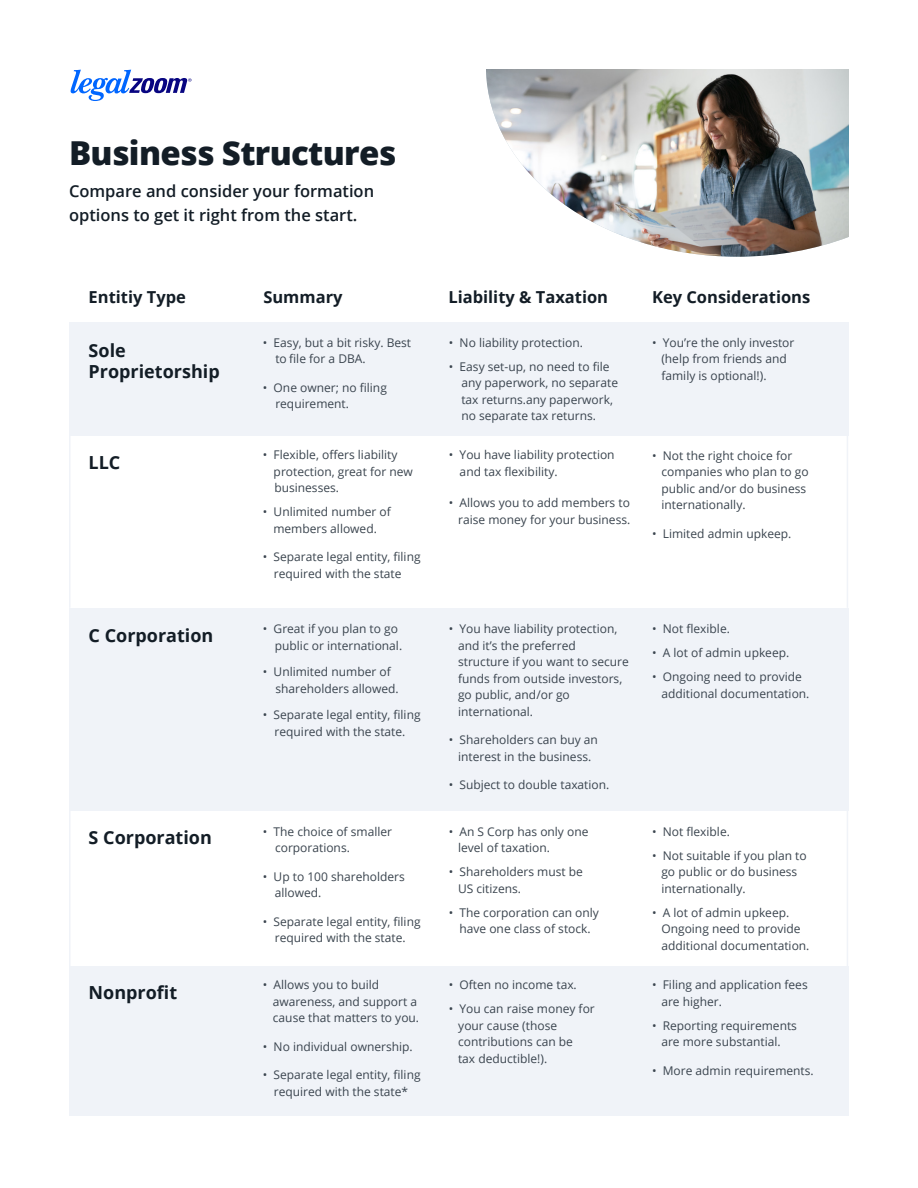
<style>
.page{position:relative;width:918px;height:1188px;background:#fff}
.page>*{position:absolute;margin:0;border:0;box-sizing:border-box;transform-origin:0 0}
.t1{font:800 33px "Open Sans";letter-spacing:-.02em;color:#131d26}
.t2{font:700 18px "Open Sans";color:#131d26}
.t3{font:600 16.5px "Open Sans";color:#131d26}
.t4{font:700 16.5px "Open Sans";color:#131d26}
.t5{font:12px/16.5px "Open Sans";color:#3a444e}
</style>
<div class="page">
<div style="left:69px;top:966px;width:779px;height:149px;background:#f0f3f8"></div>
<div style="left:69px;top:608px;width:779px;height:202px;background:#f0f3f8"></div>
<div style="left:69px;top:323px;width:779px;height:113px;background:#f0f3f8"></div>
<svg style="left:70px;top:70px;width:122px;height:31px"></svg>
<hr style="left:69px;top:436px;width:1px;height:172px;background:#f0f3f8">
<hr style="left:847px;top:436px;width:1px;height:172px;background:#f0f3f8">
<hr style="left:69px;top:810px;width:1px;height:156px;background:#f0f3f8">
<hr style="left:847px;top:810px;width:1px;height:156px;background:#f0f3f8">
<img style="left:486px;top:69px;width:363px;height:188px">
<p class="t1" style="left:69px;top:128px;width:329px">Business Structures</p>
<p class="t3" style="left:69px;top:180px;width:307px">Compare and consider your formation</p>
<p class="t3" style="left:69px;top:204px;width:290px">options to get it right from the start.</p>
<p class="t4" style="left:89px;top:285px;width:99px">Entitiy Type</p>
<p class="t4" style="left:263px;top:285px;width:81px">Summary</p>
<p class="t4" style="left:448px;top:285px;width:161px">Liability &amp; Taxation</p>
<p class="t4" style="left:652px;top:285px;width:160px">Key Considerations</p>
<p class="t2" style="left:89px;top:338px;width:39px">Sole</p>
<p class="t2" style="left:89px;top:359px;width:133px">Proprietorship</p>
<p class="t5" style="left:449px;top:334px;width:136px">• No liability protection.</p>
<p class="t5" style="left:461px;top:358px;width:158px;text-indent:-12px">• Easy set-up, no need to file any paperwork, no separate tax returns.any paperwork,</p>
<p class="t5" style="left:461px;top:407px;width:136px">no separate tax returns.</p>
<p class="t5" style="left:460px;top:446px;width:157px;text-indent:-11px">• You have liability protection and tax flexibility.</p>
<p class="t5" style="left:449px;top:494px;width:183px;text-align:right">• Allows you to add members to raise money for your business.</p>
<p class="t5" style="left:652px;top:334px;width:144px">• You’re the only investor</p>
<p class="t5" style="left:661px;top:350px;width:127px">(help from friends and</p>
<p class="t5" style="left:661px;top:367px;width:107px">family is optional!).</p>
<p class="t5" style="left:263px;top:334px;width:150px">• Easy, but a bit risky. Best</p>
<p class="t5" style="left:275px;top:350px;width:92px">to file for a DBA.</p>
<p class="t5" style="left:263px;top:379px;width:126px">• One owner; no filing</p>
<p class="t5" style="left:275px;top:395px;width:75px">requirement.</p>
<p class="t5" style="left:274px;top:446px;width:141px;text-indent:-11px">• Flexible, offers liability protection, great for new businesses.</p>
<p class="t5" style="left:263px;top:503px;width:129px">• Unlimited number of</p>
<p class="t5" style="left:273px;top:520px;width:105px">members allowed.</p>
<p class="t5" style="left:274px;top:548px;width:148px;text-indent:-11px">• Separate legal entity, filing required with the state</p>
<p class="t5" style="left:661px;top:447px;width:149px;text-indent:-9px">• Not the right choice for companies who plan to go public and/or do business internationally.</p>
<p class="t5" style="left:652px;top:525px;width:141px">• Limited admin upkeep.</p>
<p class="t2" style="left:89px;top:450px;width:33px">LLC</p>
<p class="t2" style="left:89px;top:623px;width:126px">C Corporation</p>
<p class="t2" style="left:89px;top:825px;width:125px">S Corporation</p>
<p class="t2" style="left:89px;top:980px;width:90px">Nonprofit</p>
<p class="t5" style="left:263px;top:620px;width:137px">• Great if you plan to go</p>
<p class="t5" style="left:275px;top:637px;width:129px">public or international.</p>
<p class="t5" style="left:263px;top:663px;width:129px">• Unlimited number of</p>
<p class="t5" style="left:275px;top:680px;width:125px">shareholders allowed.</p>
<p class="t5" style="left:263px;top:706px;width:159px;text-align:center">• Separate legal entity, filing required with the state.</p>
<p class="t5" style="left:263px;top:823px;width:131px">• The choice of smaller</p>
<p class="t5" style="left:275px;top:839px;width:76px">corporations.</p>
<p class="t5" style="left:275px;top:868px;width:132px;text-indent:-12px">• Up to 100 shareholders allowed.</p>
<p class="t5" style="left:263px;top:913px;width:159px;text-align:center">• Separate legal entity, filing required with the state.</p>
<p class="t5" style="left:263px;top:976px;width:118px">• Allows you to build</p>
<p class="t5" style="left:273px;top:993px;width:148px">awareness, and support a cause that matters to you.</p>
<p class="t5" style="left:263px;top:1038px;width:151px">• No individual ownership.</p>
<p class="t5" style="left:263px;top:1066px;width:159px;text-align:center">• Separate legal entity, filing required with the state*</p>
<p class="t5" style="left:458px;top:620px;width:161px;text-indent:-9px">• You have liability protection, and it’s the preferred</p>
<p class="t5" style="left:458px;top:653px;width:172px">structure if you want to secure funds from outside investors, go public, and/or go</p>
<p class="t5" style="left:458px;top:703px;width:77px">international.</p>
<p class="t5" style="left:449px;top:731px;width:151px">• Shareholders can buy an</p>
<p class="t5" style="left:458px;top:748px;width:135px">interest in the business.</p>
<p class="t5" style="left:449px;top:776px;width:162px">• Subject to double taxation.</p>
<p class="t5" style="left:458px;top:823px;width:132px;text-indent:-9px">• An S Corp has only one level of taxation.</p>
<p class="t5" style="left:449px;top:863px;width:136px">• Shareholders must be</p>
<p class="t5" style="left:458px;top:880px;width:65px">US citizens.</p>
<p class="t5" style="left:449px;top:904px;width:152px;text-align:center">• The corporation can only have one class of stock.</p>
<p class="t5" style="left:449px;top:976px;width:130px">• Often no income tax.</p>
<p class="t5" style="left:458px;top:1000px;width:138px;text-indent:-10px">• You can raise money for your cause (those</p>
<p class="t5" style="left:458px;top:1033px;width:116px">contributions can be</p>
<p class="t5" style="left:458px;top:1050px;width:91px">tax deductible!).</p>
<p class="t5" style="left:652px;top:620px;width:79px">• Not flexible.</p>
<p class="t5" style="left:652px;top:644px;width:139px">• A lot of admin upkeep.</p>
<p class="t5" style="left:661px;top:668px;width:150px;text-indent:-9px">• Ongoing need to provide additional documentation.</p>
<p class="t5" style="left:652px;top:823px;width:79px">• Not flexible.</p>
<p class="t5" style="left:652px;top:847px;width:156px">• Not suitable if you plan to</p>
<p class="t5" style="left:661px;top:863px;width:137px">go public or do business internationally.</p>
<p class="t5" style="left:652px;top:904px;width:139px">• A lot of admin upkeep.</p>
<p class="t5" style="left:661px;top:920px;width:150px">Ongoing need to provide additional documentation.</p>
<p class="t5" style="left:652px;top:976px;width:157px">• Filing and application fees</p>
<p class="t5" style="left:661px;top:993px;width:62px">are higher.</p>
<p class="t5" style="left:652px;top:1017px;width:146px;text-align:center">• Reporting requirements are more substantial.</p>
<p class="t5" style="left:652px;top:1062px;width:163px">• More admin requirements.</p>
</div>
